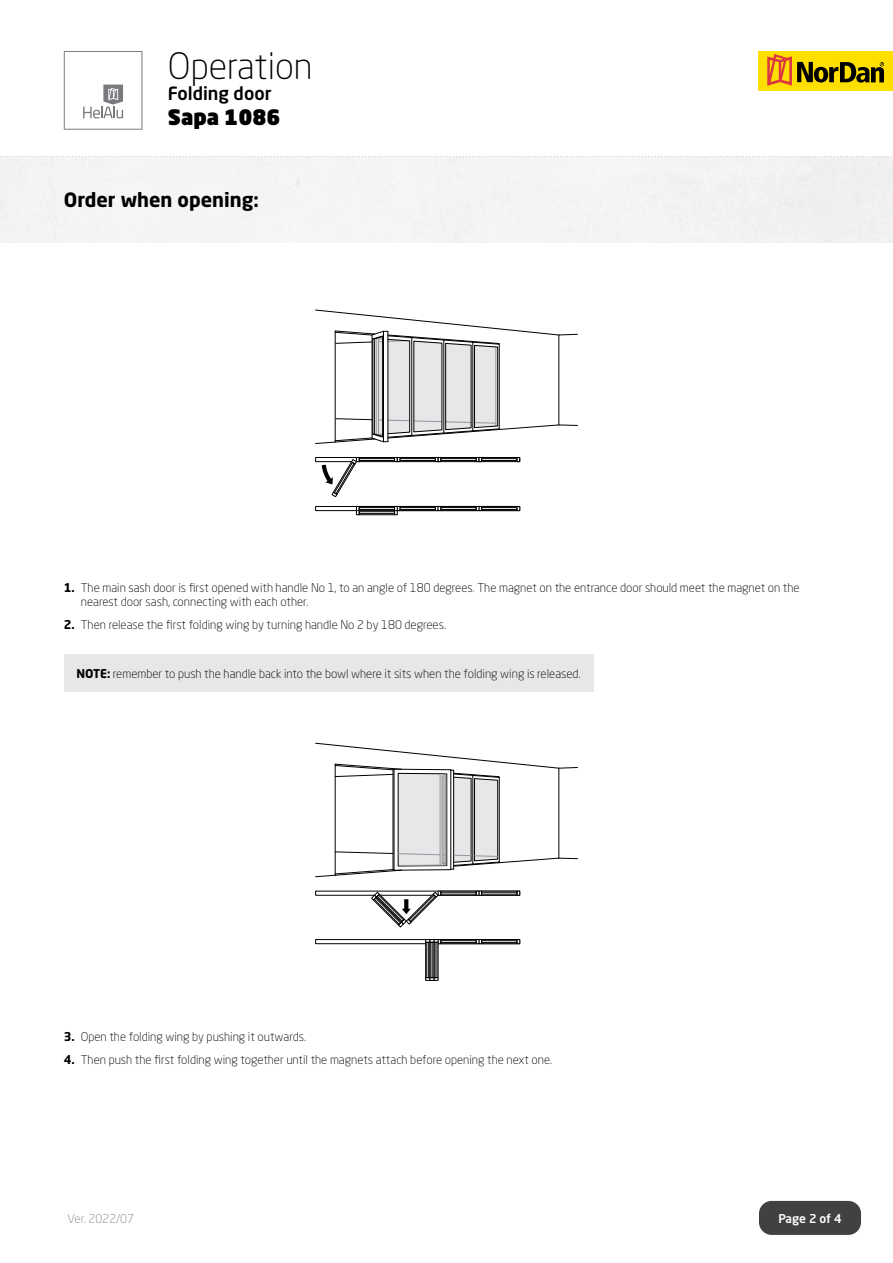
<style>
.page{position:relative;width:893px;height:1263px;background:#fff}
.page>*{position:absolute;margin:0;border:0;box-sizing:border-box;transform-origin:0 0}
.t1{font:300 36px "Neo Sans W1 G";color:#000}
.t2{font:900 21px "Neo Sans W1 G";color:#000}
.t3{font:700 19.5px "Neo Sans W1 G";color:#000}
.t4{font:500 18px "Neo Sans W1 G";color:#000}
.t5{font:300 12px/14.4px "Neo Sans W1 G";color:#000}
.t6{font:300 12px "Neo Sans W1 G";color:#808285}
.t7{font:500 12px "Neo Sans W1 G";letter-spacing:-.01em;color:#fff}
.s1{font-weight:700}
</style>
<div class="page">
<div style="left:759px;top:51px;width:134px;height:39px;background:#ffdf00"></div>
<svg style="left:767px;top:54px;width:117px;height:32px"></svg>
<svg style="left:64px;top:51px;width:78px;height:79px"></svg>
<svg style="left:0;top:156px;width:892px;height:1px"></svg>
<div style="left:759px;top:1201px;width:102px;height:34px;background:#414042;border-radius:13px"></div>
<svg style="left:315px;top:310px;width:263px;height:134px"></svg>
<div style="left:315px;top:457px;width:205px;height:5px;border:1px solid #000"></div>
<div style="left:481px;top:458px;width:36px;height:3px;border:1px solid #000"></div>
<svg style="left:517px;top:457px;width:3px;height:5px"></svg>
<div style="left:441px;top:458px;width:35px;height:3px;border:1px solid #000"></div>
<svg style="left:476px;top:457px;width:6px;height:5px"></svg>
<div style="left:400px;top:458px;width:36px;height:3px;border:1px solid #000"></div>
<svg style="left:435px;top:457px;width:6px;height:5px"></svg>
<div style="left:359px;top:458px;width:36px;height:3px;border:1px solid #000"></div>
<svg style="left:394px;top:457px;width:6px;height:5px"></svg>
<svg style="left:322px;top:457px;width:38px;height:41px"></svg>
<div style="left:315px;top:506px;width:205px;height:5px;border:1px solid #000"></div>
<div style="left:400px;top:507px;width:36px;height:3px;border:1px solid #000"></div>
<hr style="left:400px;top:510px;width:35px;height:1px;background:#000">
<hr style="left:400px;top:506px;width:35px;height:1px;background:#000">
<div style="left:359px;top:507px;width:36px;height:3px;border:1px solid #000"></div>
<hr style="left:359px;top:506px;width:36px;height:1px;background:#000">
<div style="left:481px;top:507px;width:36px;height:3px;border:1px solid #000"></div>
<svg style="left:517px;top:506px;width:3px;height:5px"></svg>
<hr style="left:482px;top:510px;width:35px;height:1px;background:#000">
<hr style="left:482px;top:506px;width:35px;height:1px;background:#000">
<div style="left:441px;top:507px;width:35px;height:3px;border:1px solid #000"></div>
<svg style="left:476px;top:506px;width:6px;height:5px"></svg>
<svg style="left:435px;top:506px;width:6px;height:5px"></svg>
<hr style="left:441px;top:510px;width:35px;height:1px;background:#000">
<hr style="left:441px;top:506px;width:35px;height:1px;background:#000">
<div style="left:359px;top:511px;width:36px;height:3px;border:1px solid #000"></div>
<svg style="left:394px;top:506px;width:6px;height:9px"></svg>
<svg style="left:356px;top:506px;width:4px;height:9px"></svg>
<hr style="left:359px;top:514px;width:36px;height:1px;background:#000">
<hr style="left:359px;top:510px;width:36px;height:1px;background:#000">
<div style="left:315px;top:891px;width:205px;height:5px;border:1px solid #000"></div>
<svg style="left:479px;top:891px;width:41px;height:4px"></svg>
<svg style="left:517px;top:891px;width:3px;height:5px"></svg>
<hr style="left:482px;top:895px;width:35px;height:1px;background:#000">
<hr style="left:482px;top:891px;width:35px;height:1px;background:#000">
<svg style="left:438px;top:891px;width:41px;height:4px"></svg>
<svg style="left:476px;top:891px;width:6px;height:5px"></svg>
<hr style="left:441px;top:895px;width:35px;height:1px;background:#000">
<hr style="left:441px;top:891px;width:35px;height:1px;background:#000">
<svg style="left:370px;top:891px;width:71px;height:37px"></svg>
<div style="left:315px;top:939px;width:205px;height:5px;border:1px solid #000"></div>
<div style="left:481px;top:940px;width:36px;height:3px;border:1px solid #000"></div>
<svg style="left:517px;top:939px;width:3px;height:5px"></svg>
<hr style="left:482px;top:943px;width:35px;height:1px;background:#000">
<hr style="left:482px;top:939px;width:35px;height:1px;background:#000">
<div style="left:441px;top:940px;width:35px;height:3px;border:1px solid #000"></div>
<svg style="left:476px;top:939px;width:6px;height:5px"></svg>
<hr style="left:441px;top:943px;width:35px;height:1px;background:#000">
<hr style="left:441px;top:939px;width:35px;height:1px;background:#000">
<svg style="left:434px;top:939px;width:4px;height:41px"></svg>
<hr style="left:438px;top:942px;width:1px;height:36px;background:#000">
<svg style="left:430px;top:939px;width:4px;height:41px"></svg>
<hr style="left:434px;top:942px;width:1px;height:36px;background:#000">
<hr style="left:426px;top:939px;width:4px;height:41px;background:#3c3c3c">
<div style="left:427px;top:942px;width:2px;height:36px;border:1px solid #000"></div>
<svg style="left:425px;top:977px;width:13px;height:4px"></svg>
<svg style="left:425px;top:939px;width:16px;height:5px"></svg>
<hr style="left:425px;top:942px;width:1px;height:36px;background:#000">
<hr style="left:429px;top:942px;width:1px;height:36px;background:#000">
<svg style="left:315px;top:743px;width:263px;height:134px"></svg>
<div style="left:64px;top:655px;width:530px;height:37px;background:#e6e7e8"></div>
<h1 class="t1" style="left:168px;top:43px;width:146px">Operation</h1>
<h3 class="t4" style="left:168px;top:82px;width:105px">Folding door</h3>
<h2 class="t2" style="left:168px;top:104px;width:114px">Sapa 1086</h2>
<h3 class="t3" style="left:64px;top:187px;width:197px">Order when opening:</h3>
<p class="t5" style="left:81px;top:580px;width:720px;text-indent:-17px"><span class="s1">1.</span> The main sash door is first opened with handle No 1, to an angle of 180 degrees. The magnet on the entrance door should meet the magnet on the nearest door sash, connecting with each other.</p>
<p class="t5" style="left:64px;top:617px;width:384px"><span class="s1">2.</span> Then release the first folding wing by turning handle No 2 by 180 degrees.</p>
<p class="t5" style="left:77px;top:666px;width:506px"><span class="s1">NOTE:</span> remember to push the handle back into the bowl where it sits when the folding wing is released.</p>
<p class="t5" style="left:64px;top:1029px;width:244px"><span class="s1">3.</span> Open the folding wing by pushing it outwards.</p>
<p class="t5" style="left:64px;top:1052px;width:490px"><span class="s1">4.</span> Then push the first folding wing together until the magnets attach before opening the next one.</p>
<p class="t6" style="left:68px;top:1211px;width:68px">Ver. 2022/07</p>
<p class="t7" style="left:778px;top:1210px;width:65px">Page 2 of 4</p>
</div>
